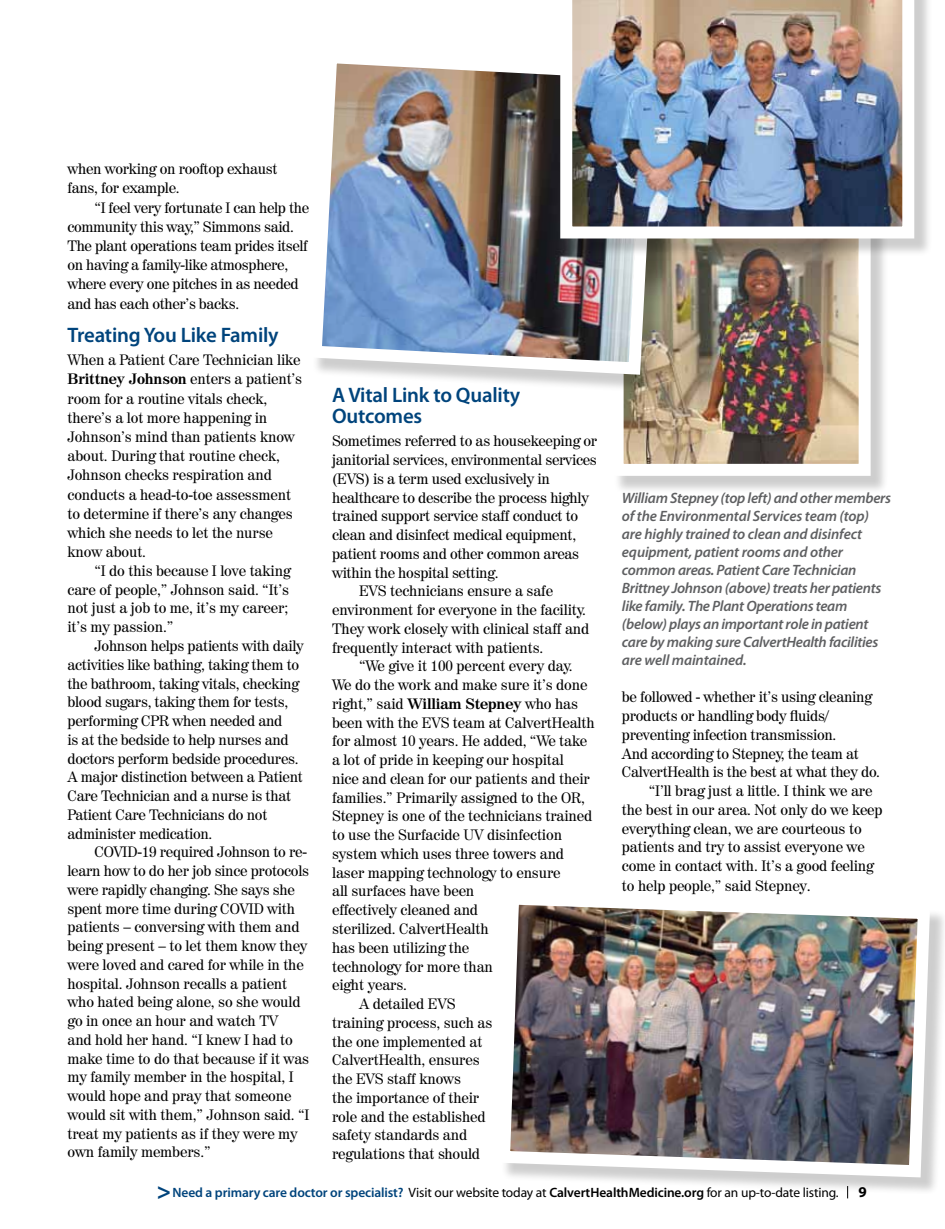
<style>
.page{position:relative;width:945px;height:1229px;background:#fff}
.page>*{position:absolute;margin:0;border:0;box-sizing:border-box;transform-origin:0 0}
.t1{font:600 21px/21px "Myriad Pro";letter-spacing:-.01em;color:#00447c}
.t2{font:15px/18.8px "Century 725 BT";letter-spacing:-.01em;color:#000}
.t3{font:italic 600 15px/18px "Myriad Pro";letter-spacing:-.02em;color:#5f6062}
.t4{font:700 15px "Myriad";color:#000}
.t5{font:13.5px "Myriad";letter-spacing:-.01em;color:#000}
.s1{font-weight:700}
.s2{font-size:15.75px}
.s3{font-family:"Myriad Pro";font-weight:700;font-size:24px;color:#00447c}
.s4{font-family:"Myriad Pro";font-weight:600;color:#00447c}
.s5{font-family:"Myriad Pro";font-weight:600}
</style>
<div class="page">
<div style="left:500px;top:894px;width:445px;height:301px;background:#000;opacity:.2"></div>
<img style="left:500px;top:894px;width:436px;height:289px">
<div style="left:614px;top:224px;width:275px;height:270px;background:#000;opacity:.2"></div>
<img style="left:625px;top:257px;width:233px;height:206px">
<div style="left:612px;top:222px;width:259px;height:254px;border:12px solid #fff"></div>
<div style="left:312px;top:53px;width:363px;height:340px;background:#000;opacity:.2"></div>
<img style="left:312px;top:53px;width:350px;height:328px">
<div style="left:563px;top:0;width:370px;height:257px;background:#000;opacity:.2"></div>
<img style="left:560px;top:0;width:354px;height:238px">
<svg style="left:847px;top:1186px;width:1px;height:12px"></svg>
<p class="t2" style="left:68px;top:159px;width:212px;line-height:19.2px">when working on rooftop exhaust fans, for example.</p>
<p class="t2" style="left:68px;top:197px;width:243px;line-height:19.2px;text-indent:27px">“I feel very fortunate I can help the community this way,” Simmons said.<br>The plant operations team prides itself on having a family-like atmosphere, where every one pitches in as needed and has each other’s backs.</p>
<h1 class="t1" style="left:68px;top:323px;width:213px">Treating You Like Family</h1>
<p class="t2" style="left:68px;top:350px;width:236px;line-height:19.2px">When a Patient Care Technician like<br><span class="s1">Brittney Johnson</span> enters a patient’s room for a routine vitals check, there’s a lot more happening in<br>Johnson’s mind than patients know about. During that routine check,<br>Johnson checks respiration and conducts a head-to-toe assessment to determine if there’s any changes which she needs to let the nurse know about.</p>
<p class="t2" style="left:68px;top:561px;width:225px;text-indent:27px">“I do this because I love taking care of people,” Johnson said. “It’s not just a job to me, it’s my career; it’s my passion.”</p>
<p class="t2" style="left:68px;top:636px;width:238px;text-indent:27px">Johnson helps patients with daily activities like bathing, taking them to the bathroom, taking vitals, checking blood sugars, taking them for tests, performing CPR when needed and<br>is at the bedside to help nurses and doctors perform bedside procedures.<br>A major distinction between a Patient Care Technician and a nurse is that Patient Care Technicians do not administer medication.</p>
<p class="t2" style="left:68px;top:842px;width:243px;text-indent:27px">COVID-19 required Johnson to re&shy;learn how to do her job since protocols were rapidly changing. She says she spent more time during COVID with patients – conversing with them and being present – to let them know they were loved and cared for while in the hospital. Johnson recalls a patient who hated being alone, so she would go in once an hour and watch TV<br>and hold her hand. “I knew I had to make time to do that because if it was my family member in the hospital, I would hope and pray that someone would sit with them,” Johnson said. “I treat my patients as if they were my own family members.”</p>
<h1 class="t1" style="left:332px;top:384px;width:190px">A Vital Link to Quality<br>Outcomes</h1>
<p class="t2" style="left:332px;top:431px;width:267px">Sometimes referred to as housekeeping or</p>
<p class="t2" style="left:332px;top:450px;width:266px">janitorial services, environmental services</p>
<p class="t2" style="left:332px;top:469px;width:219px">(EVS) is a term used exclusively in</p>
<p class="t2" style="left:332px;top:488px;width:258px">healthcare to describe the process highly</p>
<p class="t2" style="left:332px;top:506px;width:248px">trained support service staff conduct to</p>
<p class="t2" style="left:332px;top:525px;width:246px">clean and disinfect medical equipment,</p>
<p class="t2" style="left:332px;top:544px;width:249px">patient rooms and other common areas</p>
<p class="t2" style="left:332px;top:563px;width:168px">within the hospital setting.</p>
<p class="t2" style="left:359px;top:581px;width:196px">EVS technicians ensure a safe</p>
<p class="t2" style="left:332px;top:600px;width:255px">environment for everyone in the facility.</p>
<p class="t2" style="left:332px;top:619px;width:259px">They work closely with clinical staff and</p>
<p class="t2" style="left:332px;top:638px;width:213px">frequently interact with patients.</p>
<p class="t2" style="left:359px;top:656px;width:215px">“We give it 100 percent every day.</p>
<p class="t2" style="left:332px;top:675px;width:257px">We do the work and make sure it’s done</p>
<p class="t2" style="left:332px;top:694px;width:247px">right,” said <span class="s1">William Stepney</span> who has</p>
<p class="t2" style="left:332px;top:713px;width:264px">been with the EVS team at CalvertHealth</p>
<p class="t2" style="left:332px;top:731px;width:257px">for almost 10 years. He added, “We take</p>
<p class="t2" style="left:332px;top:750px;width:233px">a lot of pride in keeping our hospital</p>
<p class="t2" style="left:332px;top:769px;width:259px">nice and clean for our patients and their</p>
<p class="t2" style="left:332px;top:788px;width:254px">families.” Primarily assigned to the OR,</p>
<p class="t2" style="left:332px;top:806px;width:262px">Stepney is one of the technicians trained</p>
<p class="t2" style="left:332px;top:825px;width:231px">to use the Surfacide UV disinfection</p>
<p class="t2" style="left:332px;top:844px;width:234px">system which uses three towers and</p>
<p class="t2" style="left:332px;top:863px;width:230px">laser mapping technology to ensure</p>
<p class="t2" style="left:332px;top:881px;width:144px">all surfaces have been</p>
<p class="t2" style="left:332px;top:900px;width:147px">effectively cleaned and</p>
<p class="t2" style="left:332px;top:919px;width:158px">sterilized. CalvertHealth</p>
<p class="t2" style="left:332px;top:938px;width:139px">has been utilizing the</p>
<p class="t2" style="left:332px;top:956px;width:162px">technology for more than</p>
<p class="t2" style="left:332px;top:975px;width:76px">eight years.</p>
<p class="t2" style="left:359px;top:994px;width:98px">A detailed EVS</p>
<p class="t2" style="left:332px;top:1013px;width:162px">training process, such as</p>
<p class="t2" style="left:332px;top:1031px;width:152px">the one implemented at</p>
<p class="t2" style="left:332px;top:1050px;width:149px">CalvertHealth, ensures</p>
<p class="t2" style="left:332px;top:1069px;width:130px">the EVS staff knows</p>
<p class="t2" style="left:332px;top:1088px;width:149px">the importance of their</p>
<p class="t2" style="left:332px;top:1106px;width:155px">role and the established</p>
<p class="t2" style="left:332px;top:1125px;width:137px">safety standards and</p>
<p class="t2" style="left:332px;top:1144px;width:149px">regulations that should</p>
<p class="t3" style="left:622px;top:488px;width:271px">William Stepney (top left) and other members of the Environmental Services team (top) are highly trained to clean and disinfect equipment, patient rooms and other common areas. Patient Care Technician Brittney Johnson (above) treats her patients like family. The Plant Operations team (below) plays an important role in patient care by making sure CalvertHealth facilities are well maintained.</p>
<p class="t2" style="left:622px;top:687px;width:252px">be followed - whether it’s using cleaning</p>
<p class="t2" style="left:622px;top:706px;width:209px">products or handling body fluids/</p>
<p class="t2" style="left:622px;top:725px;width:216px">preventing infection transmission.</p>
<p class="t2" style="left:622px;top:743px;width:239px">And according to Stepney, the team at</p>
<p class="t2" style="left:622px;top:762px;width:260px">CalvertHealth is the best at what they do.</p>
<p class="t2" style="left:649px;top:781px;width:225px">“I’ll brag just a little. I think we are</p>
<p class="t2" style="left:622px;top:800px;width:262px">the best in our area. Not only do we keep</p>
<p class="t2" style="left:622px;top:818px;width:241px">everything clean, we are courteous to</p>
<p class="t2" style="left:622px;top:837px;width:244px">patients and try to assist everyone we</p>
<p class="t2" style="left:622px;top:856px;width:253px">come in contact with. It’s a good feeling</p>
<p class="t2" style="left:622px;top:875px;width:191px">to help people,” said Stepney<span class="s2">.</span></p>
<p class="t5" style="left:157px;top:1185px;width:683px"><span class="s3">&gt;</span><span class="s4">Need a primary care doctor or specialist?</span> Visit our website today at <span class="s5">calverthealthmedicine.org</span> for an up-to-date listing.</p>
<p class="t4" style="left:859px;top:1183px;width:10px">9</p>
</div>
